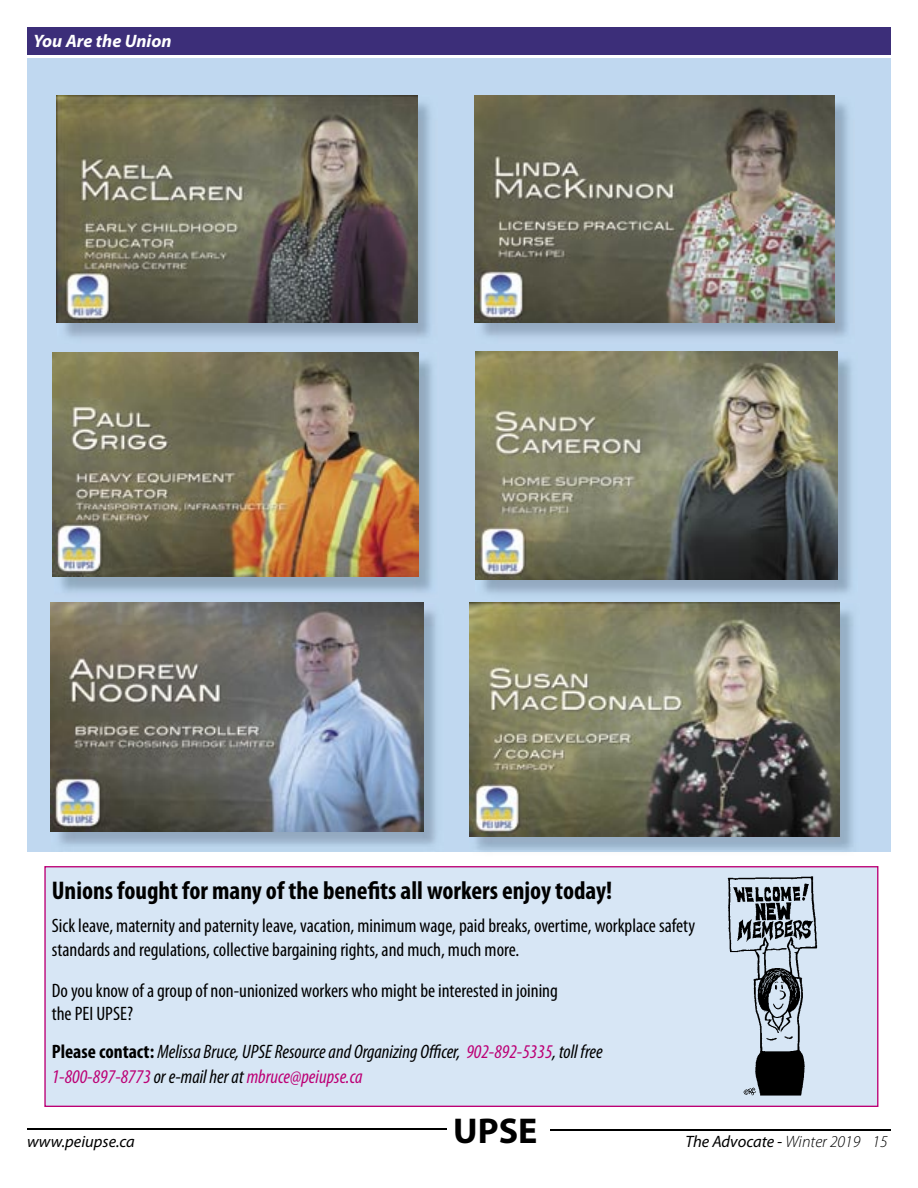
<style>
.page{position:relative;width:918px;height:1188px;background:#fff}
.page>*{position:absolute;margin:0;border:0;box-sizing:border-box;transform-origin:0 0}
.t1{font:700 36px "Myriad Pro";color:#000}
.t2{font:700 condensed 25.65px "Myriad Pro";color:#000}
.t3{font:condensed 19.5px/24.8px "Myriad Pro";color:#000}
.t4{font:italic condensed 19.5px/24.8px "Myriad Pro";color:#000}
.t5{font:italic 700 18px "Myriad Pro";color:#fff}
.t6{font:italic 16.5px "Myriad Pro";color:#000}
.s1{font-weight:700;font-style:normal}
.s2{color:#bc0075}
.s3{font-weight:300}
</style>
<div class="page">
<hr style="left:27px;top:1129px;width:419px;height:1px;background:#000">
<hr style="left:551px;top:1129px;width:340px;height:1px;background:#000">
<div style="left:27px;top:27px;width:864px;height:27px;background:#3c2e79"></div>
<div style="left:27px;top:58px;width:864px;height:793px;background:#c0d8f0"></div>
<img style="left:61px;top:353px;width:371px;height:239px">
<img style="left:53px;top:352px;width:365px;height:225px">
<img style="left:482px;top:96px;width:367px;height:241px">
<img style="left:475px;top:96px;width:359px;height:227px">
<img style="left:483px;top:352px;width:368px;height:242px">
<img style="left:475px;top:351px;width:362px;height:229px">
<img style="left:52px;top:603px;width:391px;height:249px">
<img style="left:51px;top:603px;width:372px;height:229px">
<img style="left:469px;top:602px;width:371px;height:235px">
<img style="left:65px;top:96px;width:366px;height:242px">
<img style="left:57px;top:95px;width:360px;height:228px">
<div style="left:44px;top:866px;width:834px;height:241px;background:#d7e6f5"></div>
<img style="left:726px;top:877px;width:93px;height:219px">
<p class="t5" style="left:34px;top:29px;width:139px">You Are the Union</p>
<h2 class="t2" style="left:52px;top:874px;width:562px">Unions fought for many of the benefits all workers enjoy today!</h2>
<p class="t3" style="left:52px;top:913px;width:645px">Sick leave, maternity and paternity leave, vacation, minimum wage, paid breaks, overtime, workplace safety standards and regulations, collective bargaining rights, and much, much more.</p>
<p class="t3" style="left:52px;top:980px;width:508px;line-height:22px">Do you know of a group of non-unionized workers who might be interested in joining the PEI UPSE?</p>
<p class="t4" style="left:52px;top:1039px;width:552px"><span class="s1">Please contact:</span> Melissa Bruce, UPSE Resource and Organizing Officer, <span class="s2">902-892-5335</span>, toll free<br><span class="s2">1-800-897-8773</span> or e-mail her at <span class="s2">mbruce@peiupse.ca</span></p>
<p class="t6" style="left:27px;top:1131px;width:109px">www.peiupse.ca</p>
<h1 class="t1" style="left:453px;top:1107px;width:86px">UPSE</h1>
<p class="t6" style="left:685px;top:1131px;width:204px">The Advocate - <span class="s3">Winter 2019 15</span></p>
</div>
